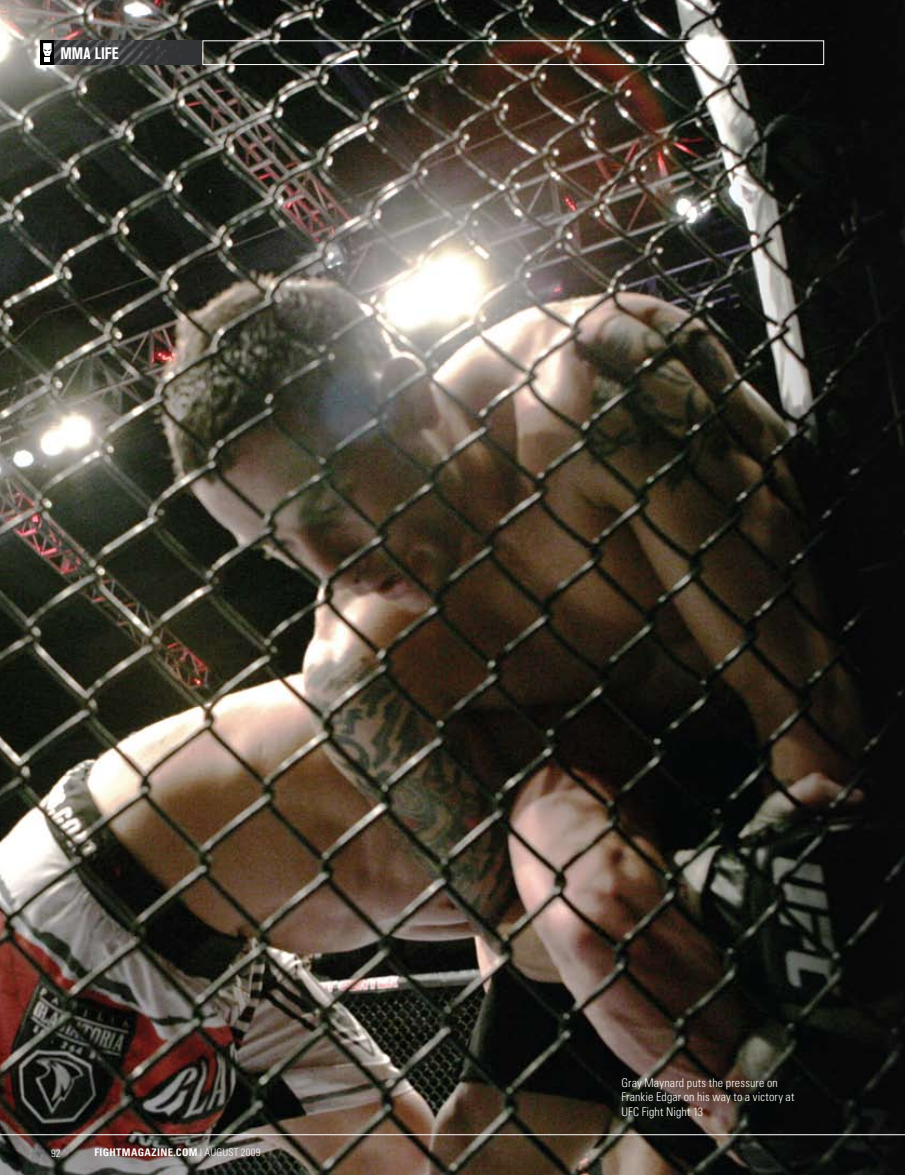
<style>
.page{position:relative;width:905px;height:1175px;background:#fff}
.page>*{position:absolute;margin:0;border:0;box-sizing:border-box;transform-origin:0 0}
.t1{font:700 condensed 16.5px "Akzidenz Grotesk BE";letter-spacing:.015em;color:#fff}
.t2{font:300 condensed 12px/14.4px "Univers";letter-spacing:.015em;color:#fff}
.t3{font:700 condensed 10.5px "Univers";letter-spacing:.035em;color:#fff}
.t4{font:300 condensed 10.5px "Univers";color:#fff}
.s1{font-weight:300}
</style>
<div class="page">
<img style="left:0;top:0;width:904px;height:1174px">
<hr style="left:0;top:1134px;width:904px;height:1px;background:#fff">
<div style="left:203px;top:41px;width:621px;height:24px;border:1px solid #fff"></div>
<img style="left:54px;top:41px;width:147px;height:24px">
<div style="left:40px;top:40px;width:14px;height:25px;background:#000"></div>
<svg style="left:43px;top:43px;width:9px;height:19px"></svg>
<h1 class="t1" style="left:61px;top:44px;width:60px">MMA LIFE</h1>
<p class="t4" style="left:51px;top:1146px;width:11px">92</p>
<p class="t3" style="left:95px;top:1146px;width:167px">FIGHTMAGAZINE.COM <span class="s1">| AUGUST 2009</span></p>
<p class="t2" style="left:621px;top:1075px;width:175px">Gray Maynard puts the pressure on<br>Frankie Edgar on his way to a victory at<br>UFC Fight Night 13</p>
</div>
